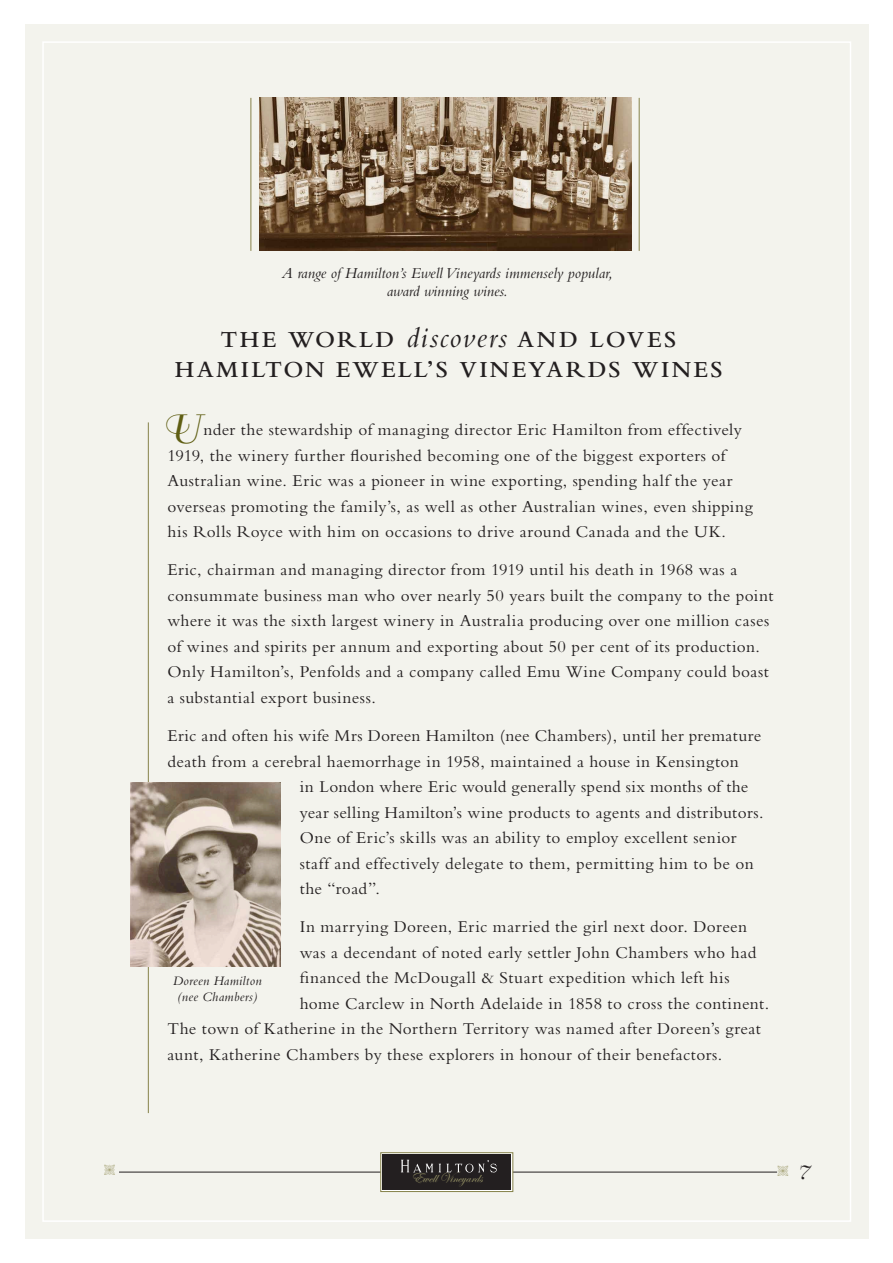
<style>
.page{position:relative;width:893px;height:1263px;background:#fff}
.page>*{position:absolute;margin:0;border:0;box-sizing:border-box;transform-origin:0 0}
.t1{font:40.5px "Bellevue";color:#5f5e13}
.t2{font:600 24px/30px "Bembo";letter-spacing:.095em;color:#231f20}
.t3{font:21px "Bellevue";color:#231f20}
.t4{font:17.25px/25.5px "Bembo";letter-spacing:.025em;color:#231f20}
.t5{font:italic 15.75px "Bembo";color:#231f20}
.t6{font:14.1px "Edwardian Script ITC";color:#9b9768}
.t7{font:italic 13.5px "Bembo";letter-spacing:.025em;color:#231f20}
.s1{font-weight:400;font-style:italic;font-size:30px}
</style>
<div class="page">
<div style="left:26px;top:24px;width:842px;height:1215px;background:#f3f3ed"></div>
<hr style="left:148px;top:422px;width:1px;height:691px;background:#86824a">
<img style="left:259px;top:98px;width:372px;height:153px">
<hr style="left:639px;top:98px;width:1px;height:153px;background:#86824a">
<hr style="left:250px;top:98px;width:1px;height:153px;background:#86824a">
<hr style="left:119px;top:1172px;width:658px;height:1px;background:#231f20">
<svg style="left:380px;top:1152px;width:133px;height:40px"></svg>
<div style="left:382px;top:1154px;width:129px;height:36px;background:#231f20"></div>
<img style="left:393px;top:1152px;width:110px;height:21px">
<img style="left:130px;top:782px;width:151px;height:184px">
<p class="t5" style="left:282px;top:264px;width:332px">A range of Hamilton’s Ewell Vineyards immensely popular,</p>
<p class="t5" style="left:387px;top:282px;width:123px">award winning wines.</p>
<p class="t2" style="left:221px;top:325px;width:388px">THE WORLD <span class="s1">discovers</span> AND LOVE</p>
<p class="t2" style="left:175px;top:325px;width:547px;text-indent:489px">S<br>HAMILTON EWELL’S VINEYARDS WINES</p>
<p class="t1" style="left:160px;top:407px;width:39px">U</p>
<p class="t4" style="left:167px;top:417px;width:587px;text-indent:36px">nder the stewardship of managing director Eric Hamilton from effectively 1919, the winery further flourished becoming one of the biggest exporters of Australian wine. Eric was a pioneer in wine exporting, spending half the year overseas promoting the family’s, as well as other Australian wines, even shipping his Rolls Royce with him on occasions to drive around Canada and the UK.</p>
<p class="t4" style="left:167px;top:557px;width:607px">Eric, chairman and managing director from 1919 until his death in 1968 was a consummate business man who over nearly 50 years built the company to the point where it was the sixth largest winery in Australia producing over one million cases of wines and spirits per annum and exporting about 50 per cent of its production.<br>Only Hamilton’s, Penfolds and a company called Emu Wine Company could boast a substantial export business.</p>
<p class="t4" style="left:167px;top:723px;width:596px">Eric and often his wife Mrs Doreen Hamilton (nee Chambers), until her premature</p>
<p class="t4" style="left:167px;top:748px;width:573px">death from a cerebral haemorrhage in 1958, maintained a house in Kensington</p>
<p class="t4" style="left:300px;top:774px;width:450px">in London where Eric would generally spend six months of the</p>
<p class="t4" style="left:300px;top:799px;width:465px">year selling Hamilton’s wine products to agents and distributors.</p>
<p class="t4" style="left:300px;top:825px;width:438px">One of Eric’s skills was an ability to employ excellent senior</p>
<p class="t4" style="left:300px;top:850px;width:455px">staff and effectively delegate to them, permitting him to be on</p>
<p class="t4" style="left:300px;top:876px;width:82px">the “road”.</p>
<p class="t4" style="left:300px;top:914px;width:449px">In marrying Doreen, Eric married the girl next door. Doreen</p>
<p class="t4" style="left:300px;top:939px;width:458px">was a decendant of noted early settler John Chambers who had</p>
<p class="t4" style="left:300px;top:965px;width:431px">financed the McDougall &amp; Stuart expedition which left his</p>
<p class="t4" style="left:300px;top:990px;width:471px">home Carclew in North Adelaide in 1858 to cross the continent.</p>
<p class="t4" style="left:167px;top:1016px;width:595px">The town of Katherine in the Northern Territory was named after Doreen’s great</p>
<p class="t4" style="left:167px;top:1041px;width:556px">aunt, Katherine Chambers by these explorers in honour of their benefactors.</p>
<p class="t7" style="left:173px;top:973px;width:90px">Doreen Hamilton</p>
<p class="t7" style="left:177px;top:989px;width:82px">(nee Chambers)</p>
<p class="t6" style="left:411px;top:1169px;width:73px">Ewell Vineyards</p>
<p class="t3" style="left:797px;top:1160px;width:13px">7</p>
</div>
